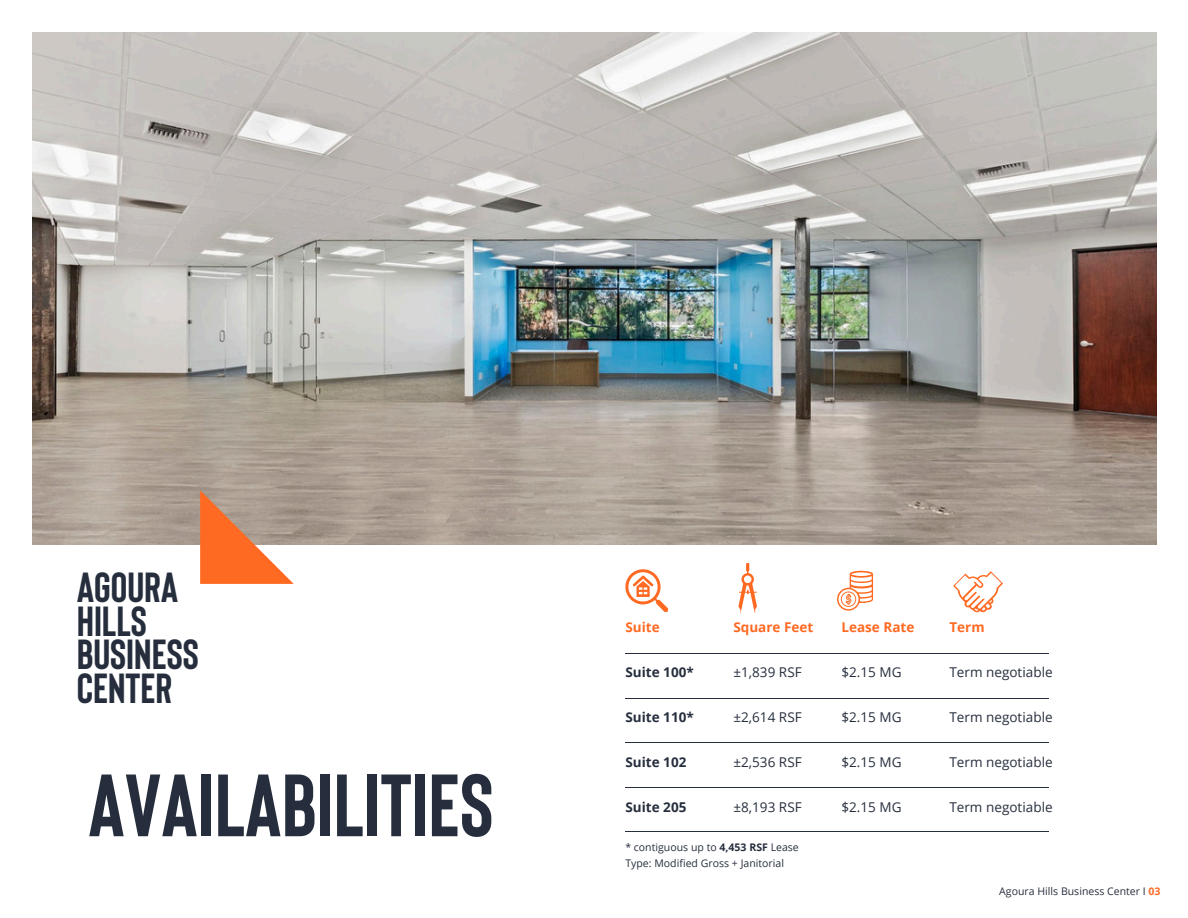
<style>
.page{position:relative;width:1188px;height:918px;background:#fff}
.page>*{position:absolute;margin:0;border:0;box-sizing:border-box;transform-origin:0 0}
.t1{font:700 88.2px "Bison";color:#262e3d}
.t2{font:700 42px/33.8px "Bison";color:#262e3d}
.t3{font:13.5px "Open Sans";color:#262e3d}
.t4{font:700 13.5px "Open Sans";color:#262e3d}
.t5{font:700 13.5px "Open Sans";color:#ff6a23}
.t6{font:10.5px/15.8px "Open Sans";color:#262e3d}
.s1{font-weight:700}
.s2{font-weight:700;color:#ff6a23}
</style>
<div class="page">
<img style="left:32px;top:32px;width:1124px;height:512px">
<svg style="left:200px;top:490px;width:94px;height:94px;background:#db8b63"></svg>
<svg style="left:625px;top:569px;width:43px;height:43px"></svg>
<svg style="left:738px;top:563px;width:19px;height:51px"></svg>
<svg style="left:837px;top:571px;width:36px;height:40px"></svg>
<hr style="left:625px;top:653px;width:424px;height:1px;background:#262e3d">
<hr style="left:625px;top:698px;width:424px;height:1px;background:#262e3d">
<hr style="left:625px;top:742px;width:424px;height:1px;background:#262e3d">
<hr style="left:625px;top:787px;width:424px;height:1px;background:#262e3d">
<hr style="left:625px;top:832px;width:424px;height:1px;background:#262e3d">
<svg style="left:953px;top:571px;width:50px;height:41px"></svg>
<h2 class="t2" style="left:77px;top:568px;width:124px">AGOURA<br>HILLS<br>BUSINESS<br>CENTER</h2>
<h1 class="t1" style="left:88px;top:748px;width:407px">AVAILABILITIES</h1>
<p class="t5" style="left:625px;top:617px;width:36px">Suite</p>
<p class="t4" style="left:625px;top:662px;width:70px">Suite 100*</p>
<p class="t4" style="left:625px;top:707px;width:70px">Suite 110*</p>
<p class="t4" style="left:625px;top:752px;width:63px">Suite 102</p>
<p class="t4" style="left:625px;top:797px;width:63px">Suite 205</p>
<p class="t5" style="left:733px;top:617px;width:82px">Square Feet</p>
<p class="t3" style="left:733px;top:663px;width:70px">±1,839 RSF</p>
<p class="t3" style="left:733px;top:708px;width:70px">±2,614 RSF</p>
<p class="t3" style="left:733px;top:753px;width:70px">±2,536 RSF</p>
<p class="t3" style="left:733px;top:798px;width:70px">±8,193 RSF</p>
<p class="t6" style="left:625px;top:839px;width:175px">* contiguous up to <span class="s1">4,453 RSF</span> Lease<br>Type: Modified Gross + Janitorial</p>
<p class="t5" style="left:841px;top:617px;width:75px">Lease Rate</p>
<p class="t3" style="left:841px;top:663px;width:62px">$2.15 MG</p>
<p class="t3" style="left:841px;top:708px;width:62px">$2.15 MG</p>
<p class="t3" style="left:841px;top:753px;width:62px">$2.15 MG</p>
<p class="t3" style="left:841px;top:798px;width:62px">$2.15 MG</p>
<p class="t5" style="left:949px;top:617px;width:37px">Term</p>
<p class="t3" style="left:949px;top:663px;width:105px">Term negotiable</p>
<p class="t3" style="left:949px;top:708px;width:105px">Term negotiable</p>
<p class="t3" style="left:949px;top:753px;width:105px">Term negotiable</p>
<p class="t3" style="left:949px;top:798px;width:105px">Term negotiable</p>
<p class="t6" style="left:999px;top:883px;width:163px">Agoura Hills Business Center I <span class="s2">03</span></p>
</div>
